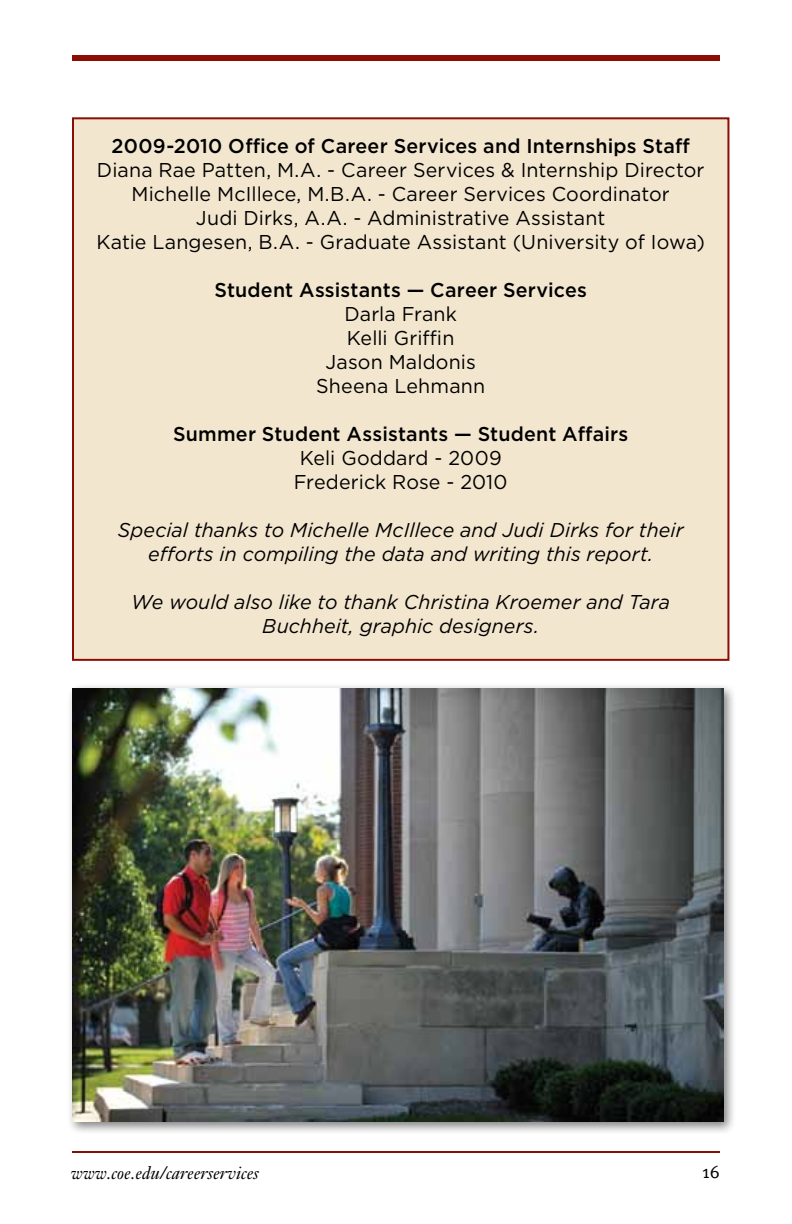
<style>
.page{position:relative;width:792px;height:1224px;background:#fff}
.page>*{position:absolute;margin:0;border:0;box-sizing:border-box;transform-origin:0 0}
.t1{font:20px/24px "Gotham";letter-spacing:.005em;color:#000;text-align:center}
.t2{font:italic 20px/24px "Gotham";letter-spacing:.005em;color:#000;text-align:center}
.t3{font:500 20px "Gotham";letter-spacing:.01em;color:#000}
.t4{font:italic 18px "Janson Text";color:#000}
.t5{font:18px "Meta Normal";color:#000}
</style>
<div class="page">
<div style="left:72px;top:55px;width:648px;height:6px;background:#8b0e04"></div>
<hr style="left:72px;top:1151px;width:648px;height:2px;background:#8b0e04">
<div style="left:73px;top:118px;width:655px;height:542px;background:#f3e6cf"></div>
<div style="left:72px;top:117px;width:657px;height:544px;border:2px solid #8b0e04"></div>
<div style="left:66px;top:682px;width:670px;height:453px;background:#000;opacity:.5"></div>
<img style="left:72px;top:688px;width:651px;height:433px">
<p class="t3" style="left:112px;top:133px;width:580px">2009-2010 Office of Career Services and Internships Staff</p>
<p class="t1" style="left:97px;top:158px;width:610px">Diana Rae Patten, M.A. - Career Services &amp; Internship Director Michelle McIllece, M.B.A. - Career Services Coordinator<br>Judi Dirks, A.A. - Administrative Assistant<br>Katie Langesen, B.A. - Graduate Assistant (University of Iowa)</p>
<p class="t3" style="left:215px;top:277px;width:374px">Student Assistants — Career Services</p>
<p class="t1" style="left:316px;top:302px;width:171px">Darla Frank<br>Kelli Griffin<br>Jason Maldonis<br>Sheena Lehmann</p>
<p class="t3" style="left:173px;top:421px;width:457px">Summer Student Assistants — Student Affairs</p>
<p class="t1" style="left:294px;top:446px;width:215px;text-align:left">Keli Goddard - 2009<br>Frederick Rose - 2010</p>
<p class="t2" style="left:118px;top:518px;width:567px">Special thanks to Michelle McIllece and Judi Dirks for their efforts in compiling the data and writing this report.</p>
<p class="t2" style="left:131px;top:590px;width:540px">We would also like to thank Christina Kroemer and Tara<br>Buchheit, graphic designers.</p>
<p class="t4" style="left:71px;top:1162px;width:189px">www.coe.edu/careerservices</p>
<p class="t5" style="left:702px;top:1162px;width:19px">16</p>
</div>
